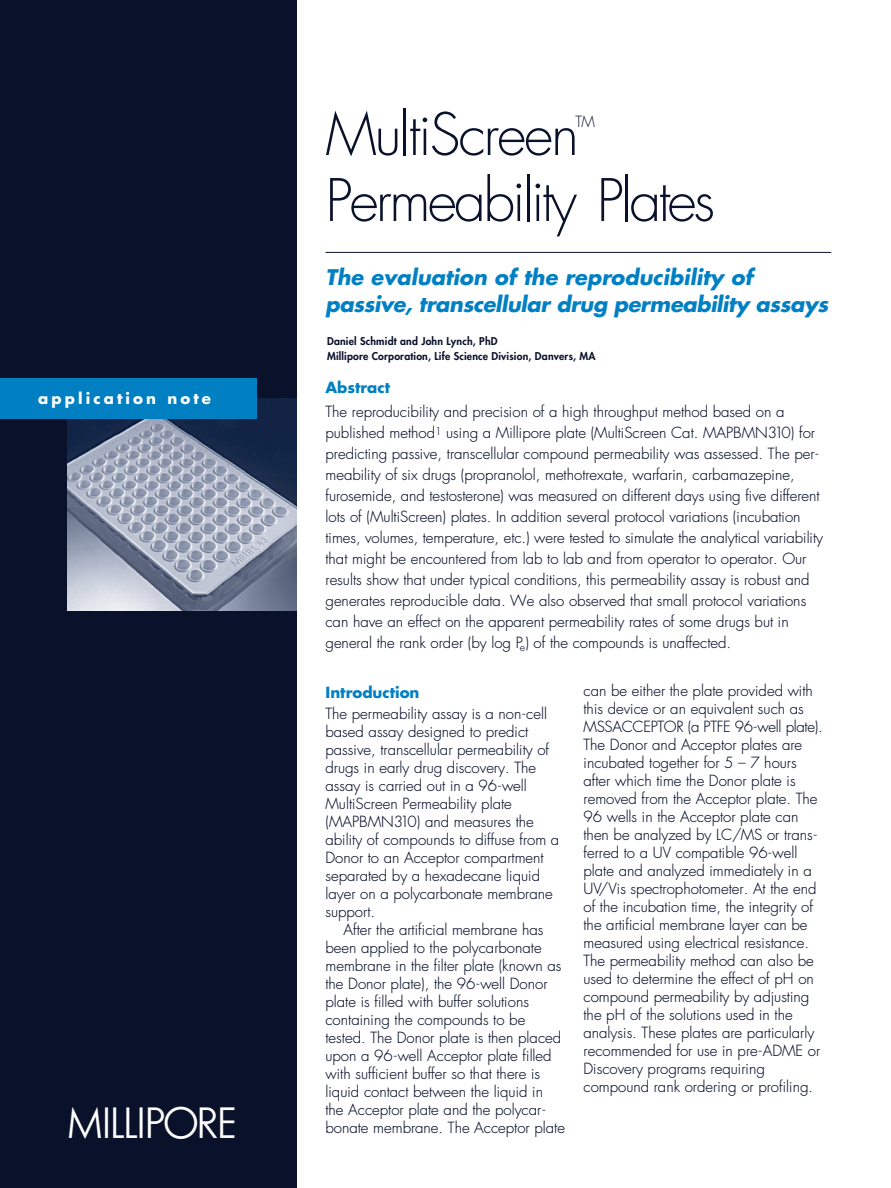
<style>
.page{position:relative;width:891px;height:1188px;background:#fff}
.page>*{position:absolute;margin:0;border:0;box-sizing:border-box;transform-origin:0 0}
.t1{font:300 57px/66px "Futura";letter-spacing:-.05em;color:#09112b}
.t2{font:42px "Futura Light Millipore";color:#fff}
.t3{font:italic 700 21px/27px "Futura";letter-spacing:-.02em;color:#0080c3}
.t4{font:15px/18px "Futura Light Millipore";color:#09112b}
.t5{font:700 15px "Futura";color:#0080c3}
.t6{font:700 15px "Futura";letter-spacing:.205em;color:#fff}
.t7{font:300 15px "Futura";color:#09112b}
.t8{font:800 10.5px/15px "Futura";letter-spacing:.015em;color:#09112b}
</style>
<div class="page">
<div style="left:0;top:0;width:297px;height:1188px;background:#09112b"></div>
<img style="left:67px;top:398px;width:230px;height:213px">
<div style="left:0;top:378px;width:256px;height:40px;background:#0080c3"></div>
<hr style="left:325px;top:252px;width:506px;height:1px;background:#09112b">
<p class="t6" style="left:38px;top:392px;width:174px">application note</p>
<h2 class="t2" style="left:65px;top:1103px;width:174px">Â</h2>
<h1 class="t1" style="left:325px;top:106px;width:391px">MultiScreen<br>Permeability Plates</h1>
<p class="t7" style="left:576px;top:115px;width:21px">TM</p>
<h3 class="t3" style="left:325px;top:266px;width:504px">The evaluation of the reproducibility of passive, transcellular drug permeability assays</h3>
<p class="t8" style="left:327px;top:335px;width:270px">Daniel Schmidt and John Lynch, PhD<br>Millipore Corporation, Life Science Division, Danvers, MA</p>
<p class="t5" style="left:326px;top:381px;width:66px">Abstract</p>
<p class="t4" style="left:325px;top:403px;width:499px;line-height:21px">The reproducibility and precision of a high throughput method based on a published method<sup>1</sup> using a Millipore plate (MultiScreen Cat. MAPBMN310) for predicting passive, transcellular compound permeability was assessed. The per&shy;meability of six drugs (propranolol, methotrexate, warfarin, carbamazepine, furosemide, and testosterone) was measured on different days using five different lots of (MultiScreen) plates. In addition several protocol variations (incubation times, volumes, temperature, etc.) were tested to simulate the analytical variability that might be encountered from lab to lab and from operator to operator. Our results show that under typical conditions, this permeability assay is robust and generates reproducible data. We also observed that small protocol variations can have an effect on the apparent permeability rates of some drugs but in general the rank order (by log P<sub>e</sub>) of the compounds is unaffected.</p>
<p class="t5" style="left:326px;top:685px;width:96px">Introduction</p>
<p class="t4" style="left:326px;top:706px;width:235px">The permeability assay is a non-cell based assay designed to predict passive, transcellular permeability of drugs in early drug discovery. The assay is carried out in a 96-well<br>MultiScreen Permeability plate (MAPBMN310) and measures the ability of compounds to diffuse from a<br>Donor to an Acceptor compartment separated by a hexadecane liquid layer on a polycarbonate membrane support.</p>
<p class="t4" style="left:326px;top:922px;width:241px;text-indent:18px">After the artificial membrane has been applied to the polycarbonate membrane in the filter plate (known as the Donor plate), the 96-well Donor plate is filled with buffer solutions containing the compounds to be tested. The Donor plate is then placed upon a 96-well Acceptor plate filled with sufficient buffer so that there is liquid contact between the liquid in<br>the Acceptor plate and the polycar&shy;bonate membrane. The Acceptor plate</p>
<p class="t4" style="left:584px;top:683px;width:241px">can be either the plate provided with this device or an equivalent such as MSSACCEPTOR (a PTFE 96-well plate).<br>The Donor and Acceptor plates are incubated together for 5 – 7 hours after which time the Donor plate is removed from the Acceptor plate. The 96 wells in the Acceptor plate can then be analyzed by LC/MS or trans&shy;ferred to a UV compatible 96-well plate and analyzed immediately in a UV/Vis spectrophotometer. At the end of the incubation time, the integrity of the artificial membrane layer can be measured using electrical resistance.<br>The permeability method can also be used to determine the effect of pH on compound permeability by adjusting the pH of the solutions used in the analysis. These plates are particularly recommended for use in pre-ADME or Discovery programs requiring compound rank ordering or profiling.</p>
</div>
